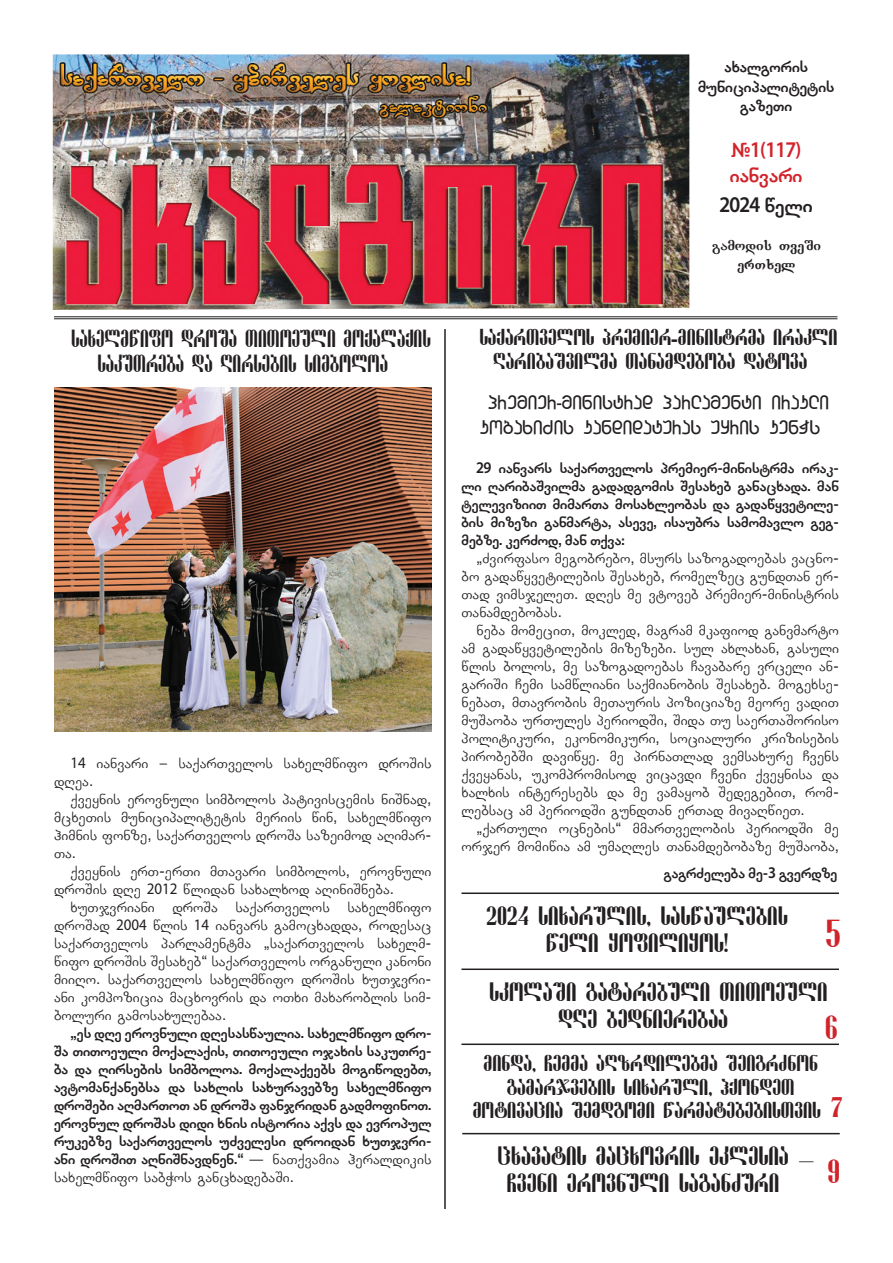
<style>
.page{position:relative;width:893px;height:1263px;background:#fff}
.page>*{position:absolute;margin:0;border:0;box-sizing:border-box;transform-origin:0 0}
.t1{font:33px "Shemo Mtavr";color:#d1232a}
.t2{font:28.5px "Shemo Mtavr";color:#d1232a}
.t3{font:24px "Shemo Mtavr";color:#d1232a}
.t4{font:22.5px/27px "Shemo Mtavr";color:#231f20}
.t5{font:21px/25.2px "Babuka Mtavruli";color:#231f20;text-align:center}
.t6{font:21px/25.2px "Shemo Mtavr";color:#231f20;scale:.89 1}
.t7{font:700 20.7px "A Kolkhety N";color:#d1232a}
.t8{font:700 20.7px "A Kolkhety N";color:#231f20}
.t9{font:19.5px/23.4px "Shemo Mtavr";color:#231f20}
.t10{font:700 16.2px "A Kolkhety N";color:#231f20}
.t11{font:15px/18px "A Kolkhety N";color:#231f20}
.t12{font:700 15px/18px "A Kolkhety N";color:#231f20;text-align:justify}
.t13{font:700 14.7px/19.2px "Acad Nusx";color:#231f20;text-align:center}
.s1{font-weight:400}
</style>
<div class="page">
<img style="left:53px;top:54px;width:636px;height:256px">
<hr style="left:54px;top:316px;width:783px;height:1px;background:#231f20">
<hr style="left:54px;top:318px;width:783px;height:1px;background:#231f20">
<hr style="left:461px;top:968px;width:378px;height:2px;background:#231f20">
<hr style="left:461px;top:1043px;width:378px;height:2px;background:#231f20">
<img style="left:54px;top:387px;width:377px;height:344px">
<hr style="left:444px;top:329px;width:2px;height:880px;background:#231f20">
<hr style="left:461px;top:892px;width:378px;height:2px;background:#231f20">
<hr style="left:462px;top:1133px;width:378px;height:1px;background:#231f20">
<p class="t6" style="left:98px;top:327px;width:376px;text-indent:-26px">SAXELMWIFO DROSA TITOEULI MOQALAQIS<br>SAKUTREBA DA RIRSEBIS SIMBOLOA</p>
<p class="t11" style="left:54px;top:755px;width:379px;text-indent:16px">14 IANVARI _ SAQARTVELOS SAXELMWIFO DROSIS<br>DREA.</p>
<p class="t11" style="left:54px;top:791px;width:379px;text-align:justify;text-indent:16px">QVEYNIS EROVNULI SIMBOLOS PATIVISCEMIS NISNAD, MCXETIS MUNICIPALITETIS MERIIS WIN, SAXELMWIFO HIMNIS FONZE, SAQARTVELOS DROSA SAZEIMOD ARIMAR-TA.</p>
<p class="t11" style="left:54px;top:863px;width:379px;text-indent:16px">QVEYNIS ERT-ERTI MTAVARI SIMBOLOS, EROVNULI<br>DROSIS DRE 2012 WLIDAN SAXALXOD ARINISNEBA.</p>
<p class="t11" style="left:54px;top:899px;width:379px;text-align:justify;text-indent:16px">XUTJVRIANI DROSA SAQARTVELOS SAXELMWIFO DROSAD 2004 WLIS 14 IANVARS GAMOCXADDA, RODESAC SAQARTVELOS PARLAMENTMA `SAQARTVELOS SAXELM-WIFO DROSIS SESAXEB“ SAQARTVELOS ORGANULI KANONI MIIRO. SAQARTVELOS SAXELMWIFO DROSIS XUTJVRI-ANI KOMPOZICIA MACXOVRIS DA OTXI MAXAROBLIS SIM-BOLURI GAMOSAXULEBAA.</p>
<p class="t12" style="left:54px;top:1025px;width:379px;text-indent:16px">`ES DRE EROVNULI DRESASWAULIA. SAXELMWIFO DRO-SA TITOEULI MOQALAQIS, TITOEULI OJAXIS SAKUTRE-BA DA RIRSEBIS SIMBOLOA. MOQALAQEEBS MOGIWODEBT, AVTOMANQANEBSA DA SAXLIS SAXURAVEBZE SAXELMWIFO DROSEBI ARMARTOT AN DROSA FANJRIDAN GADMOFINOT.<br>EROVNUL DROSAS DIDI XNIS ISTORIA AQVS DA EVROPUL RUKEBZE SAQARTVELOS UZVELESI DROIDAN XUTJVRI-ANI DROSIT ARNISNAVDNEN.~ <span class="s1">– NATQVAMIA HERALDIKIS SAXELMWIFO SABWOS GANCXADEBASI.</span></p>
<p class="t10" style="left:724px;top:59px;width:85px">AXALGORIS</p>
<p class="t10" style="left:698px;top:79px;width:138px">MUNICIPALITETIS</p>
<p class="t10" style="left:740px;top:98px;width:53px">GAZETI</p>
<p class="t7" style="left:731px;top:140px;width:71px">#1(117)</p>
<p class="t7" style="left:730px;top:165px;width:74px">IANVARI</p>
<p class="t8" style="left:720px;top:195px;width:94px">2024 WELI</p>
<p class="t13" style="left:712px;top:237px;width:110px">GAMODIS TVESI<br>ERTXEL</p>
<p class="t9" style="left:493px;top:327px;width:346px;text-indent:-14px">SAQARTVELOS PREMIER-MINISTRMA IRAKLI<br>RARIBASVILMA TANAMDEBOBA DATOVA</p>
<p class="t5" style="left:480px;top:391px;width:351px">PREMIER-MINISTRAD PARLAMENTI IRAKLI<br>KOBAXIZIS KANDIDATURAS UYRIS KENWS</p>
<p class="t12" style="left:461px;top:460px;width:379px;text-indent:15px">29 IANVARS SAQARTVELOS PREMIER-MINISTRMA IRAK-LI RARIBASVILMA GADADGOMIS SESAXEB GANACXADA. MAN TELEVIZIIT MIMARTA MOSAXLEOBAS DA GADAWYVETILE-BIS MIZEZI GANMARTA, ASEVE, ISAUBRA SAMOMAVLO GEG-MEBZE. KERZOD, MAN TQVA:</p>
<p class="t11" style="left:461px;top:550px;width:379px;text-align:justify;text-indent:15px">`ZVIRFASO MEGOBREBO, MSURS SAZOGADOEBAS VACNO-BO GADAWYVETILEBIS SESAXEB, ROMELZEC GUNDTAN ER-TAD VIMSJELET. DRES ME VTOVEB PREMIER-MINISTRIS TANAMDEBOBAS.</p>
<p class="t11" style="left:461px;top:622px;width:379px;text-indent:15px">NEBA MOMECIT, MOKLED, MAGRAM MKAFIOD GANVMARTO AM GADAWYVETILEBIS MIZEZEBI. SUL AXLAXAN, GASULI WLIS BOLOS, ME SAZOGADOEBAS CAVABARE VRCELI AN-GARISI CEMI SAMWLIANI SAQMIANOBIS SESAXEB. MOGEXSE-NEBAT, MTAVROBIS METAURIS POZICIAZE MEORE VADIT MUSAOBA URTULES PERIODSI, SIDA TU SAERTASORISO POLITIKURI, EKONOMIKURI, SOCIALURI KRIZISEBIS PIROBEBSI DAVIWYE. ME PIRNATLAD VEMSAXURE CVENS QVEYANAS, UKOMPROMISOD VICAVDI CVENI QVEYNISA DA XALXIS INTERESEBS DA ME VAMAYOB SEDEGEBIT, ROM-LEBSAC AM PERIODSI GUNDTAN ERTAD MIVARWIET.</p>
<p class="t11" style="left:461px;top:820px;width:379px;text-align:right">`QARTULI OCNEBIS~ MMARTVELOBIS PERIODSI ME<br>ORJER MOMIWIA AM UMARLES TANAMDEBOBAZE MUSAOBA,</p>
<p class="t12" style="left:664px;top:865px;width:175px">GAGRZELEBA ME-3 GVERDZE</p>
<p class="t4" style="left:487px;top:903px;width:303px;text-align:center">2024 SIXARULIS, SASWAULEBIS<br>WELI YOFILIYOS!</p>
<p class="t1" style="left:826px;top:916px;width:17px">5</p>
<p class="t4" style="left:558px;top:980px;width:271px;text-indent:-69px">SKOLASI GATAREBULI TITOEULI<br>DRE BEDNIEREBAA</p>
<p class="t2" style="left:825px;top:1012px;width:15px">6</p>
<p class="t9" style="left:483px;top:1053px;width:336px;text-align:center">MINDA, CEMMA ARZRDILEBMA SEIGRZNON<br>GAMARJVEBIS SIXARULI, HQONDET</p>
<p class="t9" style="left:473px;top:1100px;width:350px">MOTIVACIA SEMDGOMI WARMATEBEBISTVIS</p>
<p class="t3" style="left:831px;top:1095px;width:13px">7</p>
<p class="t4" style="left:507px;top:1144px;width:309px;text-indent:-9px">CXAVATIS MACXOVRIS EKLESIA _<br>CVENI EROVNULI SAGANZURI</p>
<p class="t2" style="left:828px;top:1156px;width:14px">9</p>
</div>
